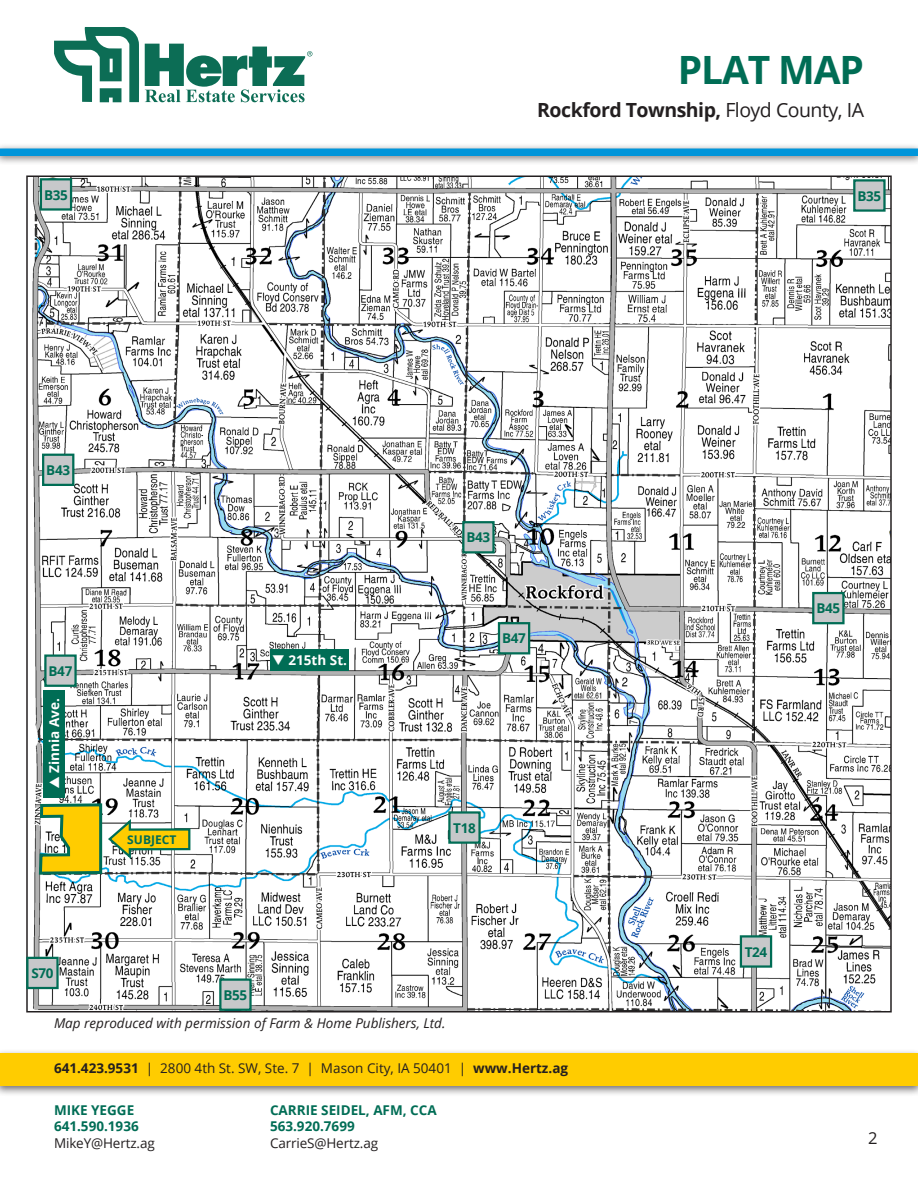
<style>
.page{position:relative;width:918px;height:1188px;background:#fff}
.page>*{position:absolute;margin:0;border:0;box-sizing:border-box;transform-origin:0 0}
.t1{font:700 39px "Open Sans";letter-spacing:-.03em;color:#006d55}
.t2{font:700 19.5px "Open Sans";letter-spacing:-.025em;color:#231f20}
.t3{font:16.5px "Open Sans";color:#231f20}
.t4{font:13.5px "Open Sans";color:#231f20}
.t5{font:700 13.5px/16.5px "Open Sans";color:#006d55}
.t6{font:italic 13.5px "Open Sans";color:#231f20}
.t7{font:700 13.5px "Open Sans";color:#fff}
.t8{font:700 12px "Open Sans";color:#006d55}
.s1{font-weight:400}
.s2{font-weight:700}
</style>
<div class="page">
<div style="left:0;top:1048px;width:918px;height:48px;background:#231f20;opacity:.65"></div>
<div style="left:0;top:1053px;width:918px;height:32px;background:#fc0"></div>
<svg style="left:54px;top:27px;width:85px;height:75px"></svg>
<svg style="left:145px;top:44px;width:167px;height:58px"></svg>
<div style="left:0;top:143px;width:918px;height:23px;background:#231f20;opacity:.6"></div>
<div style="left:0;top:148px;width:918px;height:8px;background:#0095da"></div>
<img style="left:29px;top:179px;width:860px;height:830px">
<div style="left:499px;top:623px;width:30px;height:30px;background:#c7c8ca"></div>
<div style="left:498px;top:622px;width:32px;height:32px;border:2px solid #006d55"></div>
<div style="left:45px;top:656px;width:31px;height:30px;background:#c7c8ca"></div>
<div style="left:44px;top:654px;width:33px;height:33px;border:2px solid #006d55"></div>
<div style="left:27px;top:958px;width:31px;height:30px;background:#c7c8ca"></div>
<div style="left:26px;top:957px;width:33px;height:32px;border:2px solid #006d55"></div>
<div style="left:463px;top:522px;width:31px;height:30px;background:#c7c8ca"></div>
<div style="left:462px;top:521px;width:33px;height:33px;border:2px solid #006d55"></div>
<div style="left:43px;top:455px;width:30px;height:30px;background:#c7c8ca"></div>
<div style="left:42px;top:454px;width:32px;height:32px;border:2px solid #006d55"></div>
<div style="left:449px;top:812px;width:31px;height:31px;background:#c7c8ca"></div>
<div style="left:448px;top:811px;width:33px;height:33px;border:2px solid #006d55"></div>
<div style="left:741px;top:936px;width:30px;height:31px;background:#c7c8ca"></div>
<div style="left:740px;top:935px;width:32px;height:33px;border:2px solid #006d55"></div>
<div style="left:813px;top:593px;width:30px;height:30px;background:#c7c8ca"></div>
<div style="left:812px;top:592px;width:33px;height:32px;border:2px solid #006d55"></div>
<div style="left:854px;top:180px;width:30px;height:31px;background:#c7c8ca"></div>
<div style="left:853px;top:179px;width:33px;height:33px;border:2px solid #006d55"></div>
<div style="left:41px;top:179px;width:30px;height:30px;background:#c7c8ca"></div>
<div style="left:40px;top:178px;width:32px;height:33px;border:2px solid #006d55"></div>
<div style="left:220px;top:980px;width:31px;height:30px;background:#c7c8ca"></div>
<div style="left:219px;top:978px;width:33px;height:33px;border:2px solid #006d55"></div>
<div style="left:43px;top:690px;width:22px;height:108px;background:#006d55"></div>
<div style="left:270px;top:649px;width:79px;height:22px;background:#006d55"></div>
<svg style="left:37px;top:802px;width:155px;height:74px"></svg>
<p class="t1" style="left:678px;top:42px;width:188px">PLAT MAP</p>
<p class="t2" style="left:537px;top:96px;width:328px">Rockford Township, <span class="s1">Floyd County, IA</span></p>
<p class="t5" style="left:44px;top:186px;width:25px">B35</p>
<p class="t5" style="left:857px;top:187px;width:25px">B35</p>
<p class="t5" style="left:46px;top:461px;width:25px">B43</p>
<p class="t5" style="left:49px;top:662px;width:25px">B47</p>
<p class="t7" style="left:45px;top:773px;width:76px;rotate:-90deg">Zinnia Ave.</p>
<p class="t8" style="left:127px;top:831px;width:51px">SUBJECT</p>
<p class="t7" style="left:272px;top:651px;width:77px">❑ 215th St.</p>
<p class="t5" style="left:467px;top:529px;width:25px">B43</p>
<p class="t5" style="left:502px;top:630px;width:25px">B47</p>
<p class="t5" style="left:453px;top:819px;width:24px">T18</p>
<p class="t5" style="left:31px;top:965px;width:24px">S70</p>
<p class="t5" style="left:224px;top:986px;width:25px">B55</p>
<p class="t6" style="left:54px;top:1014px;width:393px">Map reproduced with permission of Farm &amp; Home Publishers, Ltd.</p>
<p class="t5" style="left:816px;top:600px;width:25px">B45</p>
<p class="t5" style="left:745px;top:943px;width:24px">T24</p>
<p class="t4" style="left:54px;top:1059px;width:516px"><span class="s2">641.423.9531</span> | 2800 4th St. SW, Ste. 7 | Mason City, IA 50401 | <span class="s2">www.Hertz.ag</span></p>
<p class="t5" style="left:54px;top:1101px;width:82px">MIKE YEGGE</p>
<p class="t5" style="left:54px;top:1118px;width:86px">641.590.1936</p>
<p class="t4" style="left:54px;top:1134px;width:102px">MikeY@Hertz.ag</p>
<p class="t5" style="left:270px;top:1101px;width:168px">CARRIE SEIDEL, AFM, CCA<br>563.920.7699</p>
<p class="t4" style="left:270px;top:1134px;width:110px">CarrieS@Hertz.ag</p>
<p class="t3" style="left:868px;top:1127px;width:11px">2</p>
</div>
